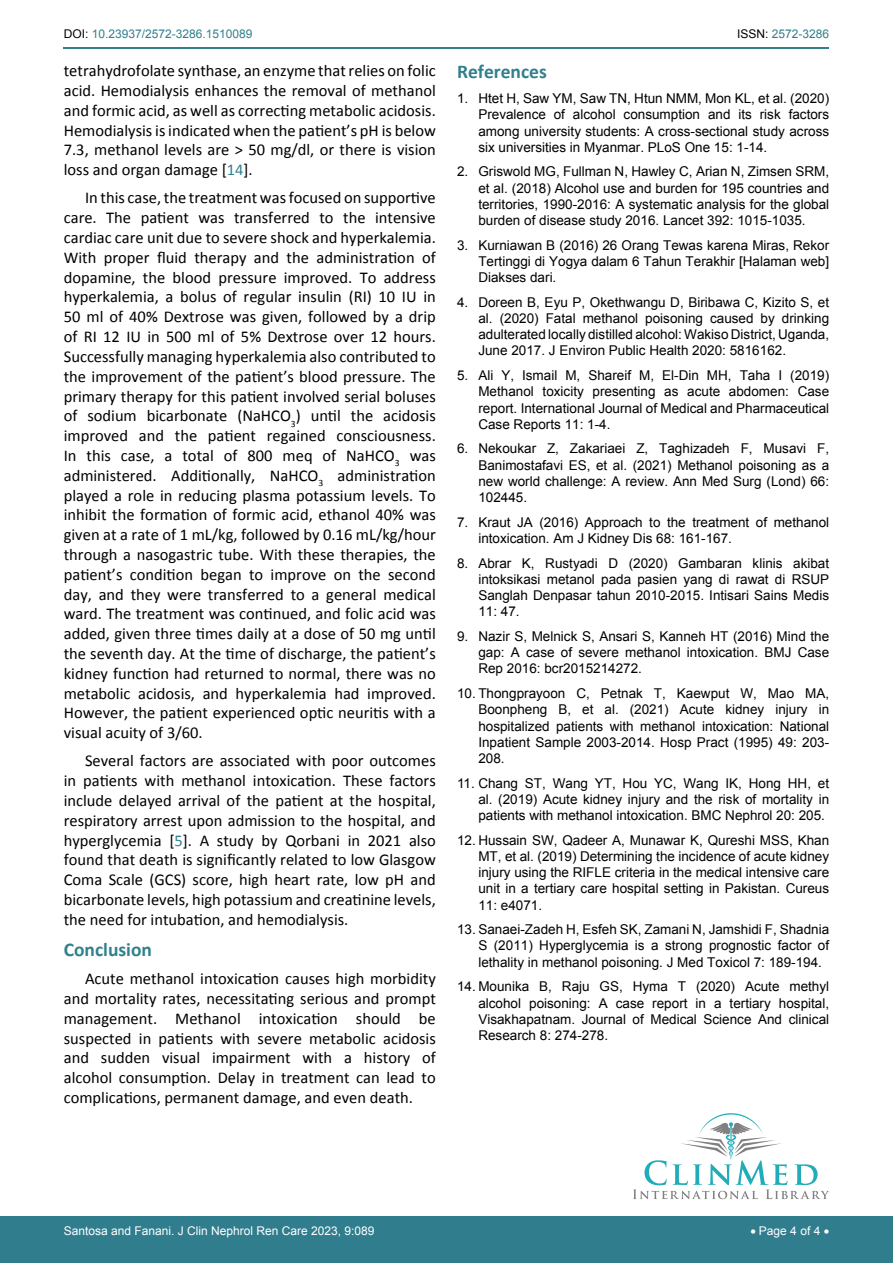
<style>
.page{position:relative;width:893px;height:1263px;background:#fff}
.page>*{position:absolute;margin:0;border:0;box-sizing:border-box;transform-origin:0 0}
.t1{font:700 19.5px "Calibri";color:#30808d}
.t2{font:16.5px/19.8px "Calibri";color:#000;text-align:justify}
.t3{font:13.5px/16.2px "Arial";color:#000;text-align:justify}
.t4{font:12px "Arial";color:#fff}
.t5{font:12px "Arial";color:#30808d}
.s1{color:#000}
.s2{color:#30808d}
</style>
<div class="page">
<hr style="left:64px;top:47px;width:765px;height:1px;background:#30808d">
<div style="left:0;top:1217px;width:893px;height:46px;background:#307d8d"></div>
<svg style="left:633px;top:1113px;width:196px;height:86px"></svg>
<p class="t5" style="left:64px;top:26px;width:190px"><span class="s1">DOI:</span> 10.23937/2572-3286.1510089</p>
<p class="t5" style="left:737px;top:26px;width:94px"><span class="s1">ISSN:</span> 2572-3286</p>
<p class="t2" style="left:64px;top:61px;width:374px">tetrahydrofolate synthase, an enzyme that relies on folic acid. Hemodialysis enhances the removal of methanol and formic acid, as well as correcting metabolic acidosis.<br>Hemodialysis is indicated when the patient’s pH is below 7.3, methanol levels are &gt; 50 mg/dl, or there is vision loss and organ damage [<span class="s2">14</span>].</p>
<p class="t2" style="left:64px;top:188px;width:374px;text-indent:21px">In this case, the treatment was focused on supportive care. The patient was transferred to the intensive cardiac care unit due to severe shock and hyperkalemia.<br>With proper fluid therapy and the administration of dopamine, the blood pressure improved. To address hyperkalemia, a bolus of regular insulin (RI) 10 IU in 50 ml of 40% Dextrose was given, followed by a drip of RI 12 IU in 500 ml of 5% Dextrose over 12 hours.<br>Successfully managing hyperkalemia also contributed to the improvement of the patient’s blood pressure. The primary therapy for this patient involved serial boluses of sodium bicarbonate (NaHCO<sub>3</sub>) until the acidosis improved and the patient regained consciousness.<br>In this case, a total of 800 meq of NaHCO<sub>3</sub> was administered. Additionally, NaHCO<sub>3</sub> administration played a role in reducing plasma potassium levels. To inhibit the formation of formic acid, ethanol 40% was given at a rate of 1 mL/kg, followed by 0.16 mL/kg/hour through a nasogastric tube. With these therapies, the patient’s condition began to improve on the second day, and they were transferred to a general medical ward. The treatment was continued, and folic acid was added, given three times daily at a dose of 50 mg until the seventh day. At the time of discharge, the patient’s kidney function had returned to normal, there was no metabolic acidosis, and hyperkalemia had improved.<br>However, the patient experienced optic neuritis with a visual acuity of 3/60.</p>
<p class="t2" style="left:64px;top:751px;width:374px;text-indent:21px">Several factors are associated with poor outcomes in patients with methanol intoxication. These factors include delayed arrival of the patient at the hospital, respiratory arrest upon admission to the hospital, and hyperglycemia [<span class="s2">5</span>]. A study by Qorbani in 2021 also found that death is significantly related to low Glasgow Coma Scale (GCS) score, high heart rate, low pH and bicarbonate levels, high potassium and creatinine levels, the need for intubation, and hemodialysis.</p>
<p class="t1" style="left:64px;top:937px;width:90px">Conclusion</p>
<p class="t2" style="left:64px;top:969px;width:374px;text-indent:21px">Acute methanol intoxication causes high morbidity and mortality rates, necessitating serious and prompt management. Methanol intoxication should be suspected in patients with severe metabolic acidosis and sudden visual impairment with a history of alcohol consumption. Delay in treatment can lead to complications, permanent damage, and even death.</p>
<p class="t1" style="left:457px;top:59px;width:91px">References</p>
<p class="t3" style="left:478px;top:90px;width:352px;text-indent:-21px">1. Htet H, Saw YM, Saw TN, Htun NMM, Mon KL, et al. (2020)<br>Prevalence of alcohol consumption and its risk factors among university students: A cross-sectional study across six universities in Myanmar. PLoS One 15: 1-14.</p>
<p class="t3" style="left:478px;top:164px;width:352px;text-indent:-21px">2. Griswold MG, Fullman N, Hawley C, Arian N, Zimsen SRM, et al. (2018) Alcohol use and burden for 195 countries and territories, 1990-2016: A systematic analysis for the global burden of disease study 2016. Lancet 392: 1015-1035.</p>
<p class="t3" style="left:478px;top:237px;width:352px;text-indent:-21px">3. Kurniawan B (2016) 26 Orang Tewas karena Miras, Rekor Tertinggi di Yogya dalam 6 Tahun Terakhir [Halaman web] Diakses dari.</p>
<p class="t3" style="left:478px;top:294px;width:352px;text-indent:-21px">4. Doreen B, Eyu P, Okethwangu D, Biribawa C, Kizito S, et al. (2020) Fatal methanol poisoning caused by drinking adulterated locally distilled alcohol: Wakiso District, Uganda, June 2017. J Environ Public Health 2020: 5816162.</p>
<p class="t3" style="left:478px;top:367px;width:352px;text-indent:-21px">5. Ali Y, Ismail M, Shareif M, El-Din MH, Taha I (2019)<br>Methanol toxicity presenting as acute abdomen: Case report. International Journal of Medical and Pharmaceutical Case Reports 11: 1-4.</p>
<p class="t3" style="left:478px;top:441px;width:352px;text-indent:-21px">6. Nekoukar Z, Zakariaei Z, Taghizadeh F, Musavi F, Banimostafavi ES, et al. (2021) Methanol poisoning as a new world challenge: A review. Ann Med Surg (Lond) 66:<br>102445.</p>
<p class="t3" style="left:478px;top:514px;width:352px;text-indent:-21px">7. Kraut JA (2016) Approach to the treatment of methanol intoxication. Am J Kidney Dis 68: 161-167.</p>
<p class="t3" style="left:478px;top:555px;width:352px;text-indent:-21px">8. Abrar K, Rustyadi D (2020) Gambaran klinis akibat intoksikasi metanol pada pasien yang di rawat di RSUP Sanglah Denpasar tahun 2010-2015. Intisari Sains Medis 11: 47.</p>
<p class="t3" style="left:478px;top:628px;width:352px;text-indent:-21px">9. Nazir S, Melnick S, Ansari S, Kanneh HT (2016) Mind the gap: A case of severe methanol intoxication. BMJ Case Rep 2016: bcr2015214272.</p>
<p class="t3" style="left:478px;top:685px;width:352px;text-indent:-21px">10. Thongprayoon C, Petnak T, Kaewput W, Mao MA, Boonpheng B, et al. (2021) Acute kidney injury in hospitalized patients with methanol intoxication: National Inpatient Sample 2003-2014. Hosp Pract (1995) 49: 203- 208.</p>
<p class="t3" style="left:478px;top:775px;width:352px;text-indent:-21px">11. Chang ST, Wang YT, Hou YC, Wang IK, Hong HH, et al. (2019) Acute kidney injury and the risk of mortality in patients with methanol intoxication. BMC Nephrol 20: 205.</p>
<p class="t3" style="left:478px;top:832px;width:352px;text-indent:-21px">12. Hussain SW, Qadeer A, Munawar K, Qureshi MSS, Khan MT, et al. (2019) Determining the incidence of acute kidney injury using the RIFLE criteria in the medical intensive care unit in a tertiary care hospital setting in Pakistan. Cureus 11: e4071.</p>
<p class="t3" style="left:478px;top:921px;width:352px;text-indent:-21px">13. Sanaei-Zadeh H, Esfeh SK, Zamani N, Jamshidi F, Shadnia S (2011) Hyperglycemia is a strong prognostic factor of lethality in methanol poisoning. J Med Toxicol 7: 189-194.</p>
<p class="t3" style="left:478px;top:979px;width:352px;text-indent:-21px">14. Mounika B, Raju GS, Hyma T (2020) Acute methyl alcohol poisoning: A case report in a tertiary hospital, Visakhapatnam. Journal of Medical Science And clinical Research 8: 274-278.</p>
<p class="t4" style="left:64px;top:1223px;width:312px">Santosa and Fanani. J Clin Nephrol Ren Care 2023, 9:089</p>
<p class="t4" style="left:750px;top:1223px;width:80px">• Page 4 of 4 •</p>
</div>
